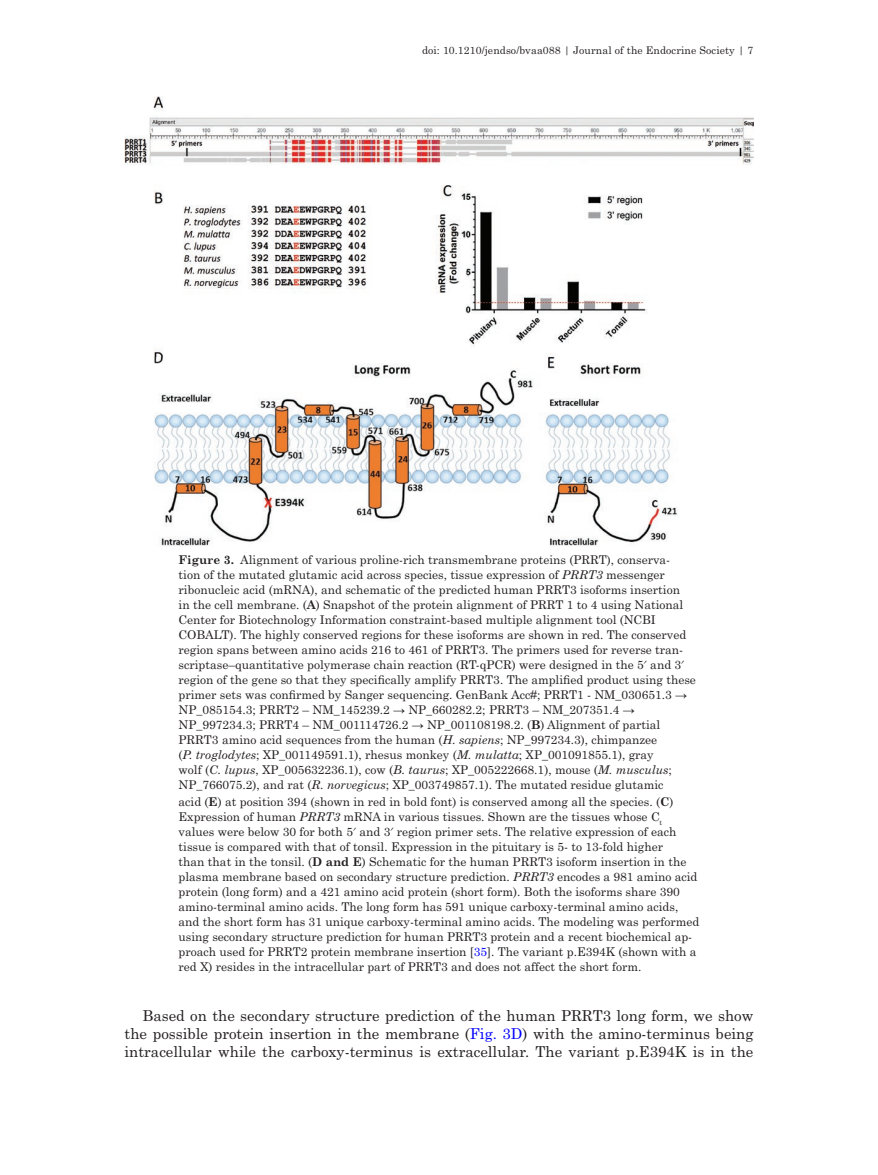
<style>
.page{position:relative;width:878px;height:1175px;background:#fff}
.page>*{position:absolute;margin:0;border:0;box-sizing:border-box;transform-origin:0 0}
.t1{font:15px/18px "Century Schoolbook Std";color:#231f20;text-align:justify}
.t2{font:12px/15px "Century Schoolbook Std";color:#231f20}
.t3{font:10.5px "Century Schoolbook Std";letter-spacing:.01em;color:#231f20}
.s1{font-weight:700}
.s2{font-style:italic}
.s3{font-family:"Gandhari Unicode"}
.s4{color:#00f}
</style>
<div class="page">
<img style="left:124px;top:96px;width:629px;height:450px">
<p class="t3" style="left:422px;top:44px;width:333px">doi: 10.1210/jendso/bvaa088 | Journal of the Endocrine Society | 7</p>
<p class="t2" style="left:178px;top:551px;width:518px"><span class="s1">Figure 3.</span> Alignment of various proline-rich transmembrane proteins (PRRT), conserva-<br>tion of the mutated glutamic acid across species, tissue expression of <span class="s2">PRRT3</span> messenger ribonucleic acid (mRNA), and schematic of the predicted human PRRT3 isoforms insertion<br>in the cell membrane. (<span class="s1">A</span>) Snapshot of the protein alignment of PRRT 1 to 4 using National Center for Biotechnology Information constraint-based multiple alignment tool (NCBI COBALT). The highly conserved regions for these isoforms are shown in red. The conserved region spans between amino acids 216 to 461 of PRRT3. The primers used for reverse tran&shy;scriptase–quantitative polymerase chain reaction (RT-qPCR) were designed in the 5<span class="s3">ʹ</span> and 3<span class="s3">ʹ </span>region of the gene so that they specifically amplify PRRT3. The amplified product using these primer sets was confirmed by Sanger sequencing. GenBank Acc#; PRRT1 - NM_030651.3 <span class="s3">→ </span>NP_085154.3; PRRT2 – NM_145239.2 <span class="s3">→</span> NP_660282.2; PRRT3 – NM_207351.4 <span class="s3">→ </span>NP_997234.3; PRRT4 – NM_001114726.2 <span class="s3">→</span> NP_001108198.2. (<span class="s1">B</span>) Alignment of partial PRRT3 amino acid sequences from the human (<span class="s2">H. sapiens</span>; NP_997234.3), chimpanzee<br>(<span class="s2">P. troglodytes</span>; XP_001149591.1), rhesus monkey (<span class="s2">M. mulatta</span>; XP_001091855.1), gray<br>wolf (<span class="s2">C. lupus</span>, XP_005632236.1), cow (<span class="s2">B. taurus</span>; XP_005222668.1), mouse (<span class="s2">M. musculus</span>; NP_766075.2), and rat (<span class="s2">R. norvegicus</span>; XP_003749857.1). The mutated residue glutamic</p>
<p class="t2" style="left:179px;top:793px;width:522px">acid (<span class="s1">E</span>) at position 394 (shown in red in bold font) is conserved among all the species. (<span class="s1">C</span>)<br>Expression of human <span class="s2">PRRT3</span> mRNA in various tissues. Shown are the tissues whose C<sub>t </sub>values were below 30 for both 5<span class="s3">ʹ</span> and 3<span class="s3">ʹ</span> region primer sets. The relative expression of each tissue is compared with that of tonsil. Expression in the pituitary is 5- to 13-fold higher<br>than that in the tonsil. (<span class="s1">D and E</span>) Schematic for the human PRRT3 isoform insertion in the plasma membrane based on secondary structure prediction. <span class="s2">PRRT3</span> encodes a 981 amino acid protein (long form) and a 421 amino acid protein (short form). Both the isoforms share 390 amino-terminal amino acids. The long form has 591 unique carboxy-terminal amino acids, and the short form has 31 unique carboxy-terminal amino acids. The modeling was performed using secondary structure prediction for human PRRT3 protein and a recent biochemical ap&shy;proach used for PRRT2 protein membrane insertion [<span class="s4">35</span>]. The variant p.E394K (shown with a red X) resides in the intracellular part of PRRT3 and does not affect the short form.</p>
<p class="t1" style="left:124px;top:1005px;width:630px;text-indent:18px">Based on the secondary structure prediction of the human PRRT3 long form, we show the possible protein insertion in the membrane (<span class="s4">Fig. 3D</span>) with the amino-terminus being intracellular while the carboxy-terminus is extracellular. The variant p.E394K is in the</p>
</div>
